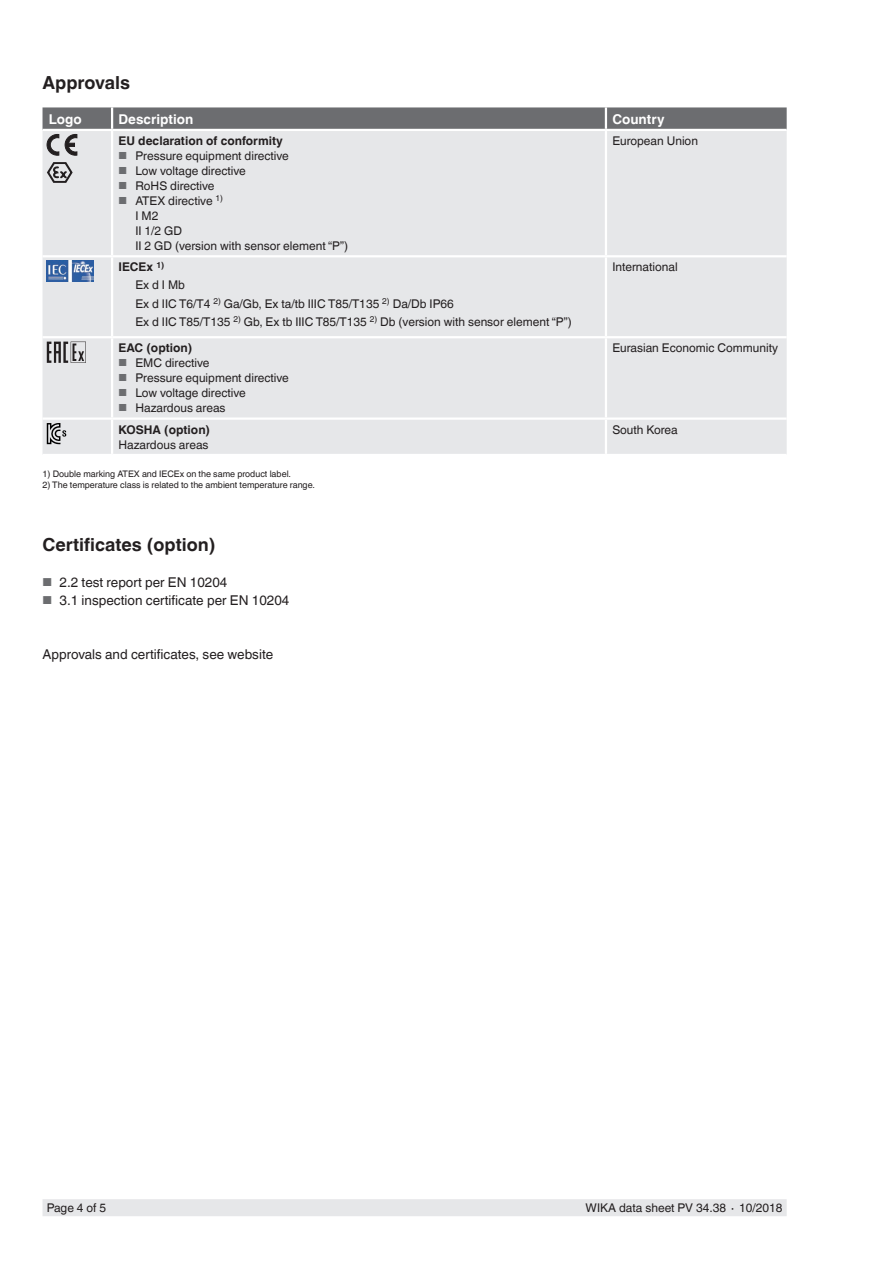
<style>
.page{position:relative;width:893px;height:1263px;background:#fff}
.page>*{position:absolute;margin:0;border:0;box-sizing:border-box;transform-origin:0 0}
.t1{font:700 18px "Helvetica World";color:#231f20}
.t2{font:13.5px "Helvetica World";color:#231f20}
.t3{font:700 13.5px "Helvetica World";color:#fff}
.t4{font:12px/15px "Helvetica World";color:#231f20}
.t5{font:700 12px "Helvetica World";color:#231f20}
.t6{font:9px "Helvetica World";color:#231f20}
.s1{font-size:10.2px;color:#6c6d70}
.s2{font-weight:700}
.s3{font-size:11.55px;color:#6c6d70}
</style>
<div class="page">
<div style="left:43px;top:1199px;width:744px;height:17px;background:#e6e7e9"></div>
<div style="left:43px;top:155px;width:744px;height:299px;background:#e6e7e9"></div>
<hr style="left:112px;top:336px;width:494px;height:2px;background:#fff">
<hr style="left:112px;top:417px;width:494px;height:3px;background:#fff">
<hr style="left:43px;top:255px;width:69px;height:2px;background:#fff">
<hr style="left:112px;top:255px;width:494px;height:2px;background:#fff">
<hr style="left:606px;top:255px;width:181px;height:2px;background:#fff">
<hr style="left:43px;top:336px;width:69px;height:2px;background:#fff">
<hr style="left:111px;top:420px;width:2px;height:34px;background:#fff">
<hr style="left:606px;top:336px;width:181px;height:2px;background:#fff">
<hr style="left:606px;top:417px;width:181px;height:3px;background:#fff">
<hr style="left:605px;top:420px;width:2px;height:34px;background:#fff">
<hr style="left:43px;top:417px;width:69px;height:3px;background:#fff">
<hr style="left:605px;top:131px;width:2px;height:124px;background:#fff">
<hr style="left:605px;top:257px;width:2px;height:79px;background:#fff">
<hr style="left:111px;top:131px;width:2px;height:124px;background:#fff">
<hr style="left:111px;top:257px;width:2px;height:79px;background:#fff">
<hr style="left:605px;top:338px;width:2px;height:79px;background:#fff">
<hr style="left:111px;top:338px;width:2px;height:79px;background:#fff">
<svg style="left:43px;top:107px;width:744px;height:48px;background:#afb0b2"></svg>
<svg style="left:47px;top:162px;width:26px;height:21px"></svg>
<img style="left:47px;top:261px;width:47px;height:21px">
<svg style="left:47px;top:342px;width:39px;height:21px"></svg>
<svg style="left:47px;top:423px;width:19px;height:21px"></svg>
<h1 class="t1" style="left:43px;top:73px;width:89px">Approvals</h1>
<p class="t3" style="left:49px;top:111px;width:34px">Logo</p>
<p class="t3" style="left:118px;top:111px;width:76px">Description</p>
<p class="t3" style="left:612px;top:111px;width:54px">Country</p>
<p class="t5" style="left:118px;top:134px;width:166px">EU declaration of conformity</p>
<p class="t4" style="left:118px;top:148px;width:172px"><span class="s1">■</span> Pressure equipment directive</p>
<p class="t4" style="left:118px;top:163px;width:129px"><span class="s1">■</span> Low voltage directive</p>
<p class="t4" style="left:118px;top:178px;width:98px"><span class="s1">■</span> RoHS directive</p>
<p class="t4" style="left:135px;top:193px;width:214px;text-indent:-17px"><span class="s1">■</span> ATEX directive <sup>1)<br></sup>I M2<br>II 1/2 GD<br>II 2 GD (version with sensor element “P”)</p>
<p class="t4" style="left:612px;top:133px;width:87px">European Union</p>
<p class="t4" style="left:135px;top:258px;width:438px;line-height:18.3px;text-indent:-17px"><span class="s2">IECEx</span> <sup>1)<br></sup>Ex d I Mb<br>Ex d IIC T6/T4 <sup>2)</sup> Ga/Gb, Ex ta/tb IIIC T85/T135 <sup>2)</sup> Da/Db IP66<br>Ex d IIC T85/T135 <sup>2)</sup> Gb, Ex tb IIIC T85/T135 <sup>2)</sup> Db (version with sensor element “P”)</p>
<p class="t4" style="left:612px;top:260px;width:67px">International</p>
<p class="t5" style="left:118px;top:341px;width:75px">EAC (option)</p>
<p class="t4" style="left:118px;top:356px;width:93px"><span class="s1">■</span> EMC directive</p>
<p class="t4" style="left:118px;top:371px;width:172px"><span class="s1">■</span> Pressure equipment directive</p>
<p class="t4" style="left:118px;top:386px;width:129px"><span class="s1">■</span> Low voltage directive</p>
<p class="t4" style="left:118px;top:401px;width:109px"><span class="s1">■</span> Hazardous areas</p>
<p class="t4" style="left:612px;top:341px;width:167px">Eurasian Economic Community</p>
<p class="t5" style="left:118px;top:422px;width:93px">KOSHA (option)</p>
<p class="t4" style="left:118px;top:437px;width:92px">Hazardous areas</p>
<p class="t6" style="left:43px;top:469px;width:250px">1) Double marking ATEX and IECEx on the same product label.</p>
<p class="t6" style="left:43px;top:479px;width:274px">2) The temperature class is related to the ambient temperature range.</p>
<h1 class="t1" style="left:43px;top:534px;width:175px">Certificates (option)</h1>
<p class="t2" style="left:43px;top:574px;width:186px"><span class="s3">■</span> 2.2 test report per EN 10204</p>
<p class="t2" style="left:43px;top:592px;width:248px"><span class="s3">■</span> 3.1 inspection certificate per EN 10204</p>
<p class="t2" style="left:43px;top:646px;width:232px">Approvals and certificates, see website</p>
<p class="t4" style="left:612px;top:422px;width:67px">South Korea</p>
<p class="t4" style="left:47px;top:1200px;width:61px">Page 4 of 5</p>
<p class="t4" style="left:586px;top:1200px;width:198px">WIKA data sheet PV 34.38 ∙ 10/2018</p>
</div>
